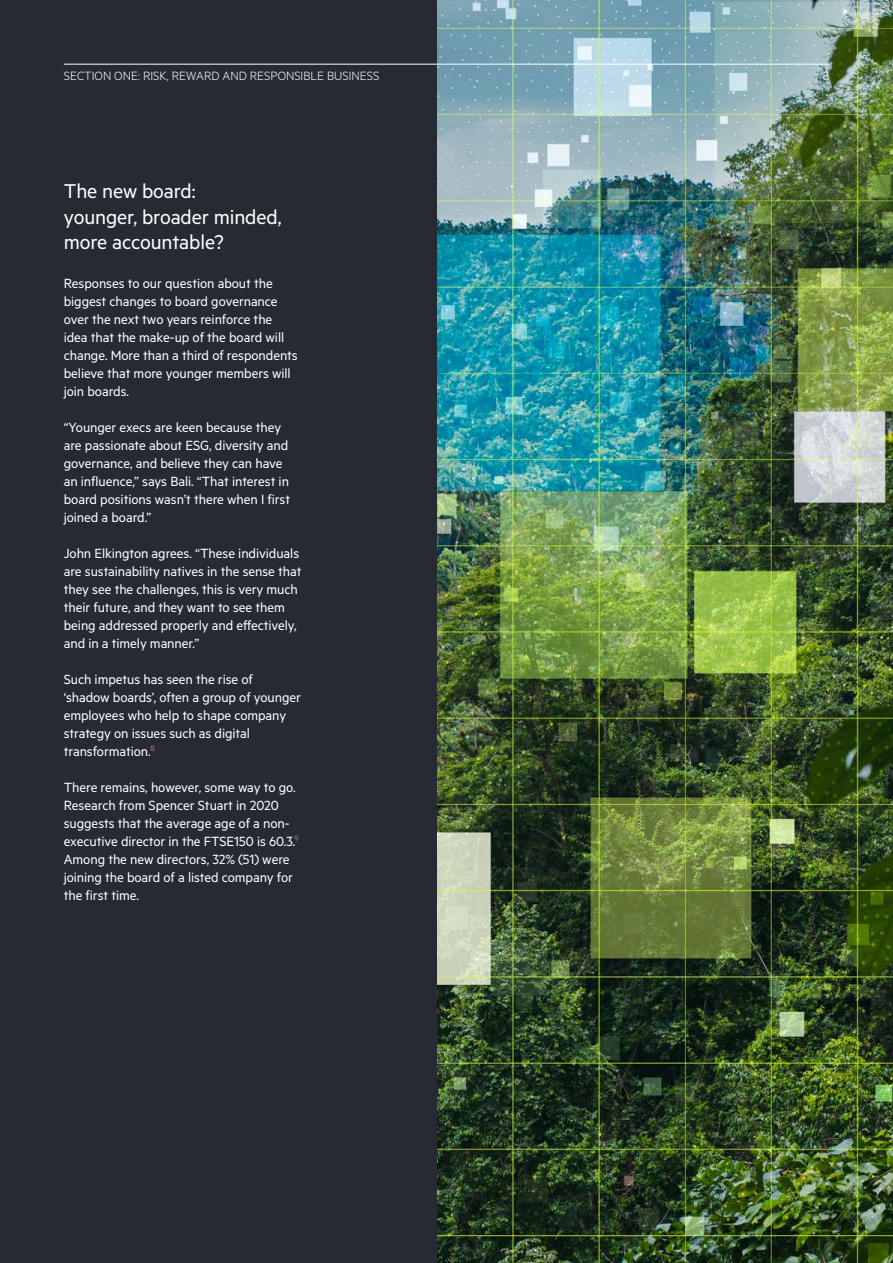
<style>
.page{position:relative;width:893px;height:1263px;background:#262a33}
.page>*{position:absolute;margin:0;border:0;box-sizing:border-box;transform-origin:0 0}
.t1{font:22.5px/25.5px "Metric";letter-spacing:-.005em;color:#fff}
.t2{font:15px/18px "Metric";letter-spacing:-.005em;color:#fff}
.t3{font:300 13.5px "Metric";color:#fff}
</style>
<div class="page">
<img style="left:438px;top:0;width:455px;height:1263px">
<hr style="left:64px;top:64px;width:765px;height:1px;background:#fff">
<p class="t3" style="left:64px;top:68px;width:317px">SECTION ONE: RISK, REWARD AND RESPONSIBLE BUSINESS</p>
<p class="t3" style="left:823px;top:68px;width:8px">8</p>
<h1 class="t1" style="left:64px;top:178px;width:219px">The new board:<br>younger, broader minded, more accountable?</h1>
<p class="t2" style="left:64px;top:274px;width:236px">Responses to our question about the biggest changes to board governance over the next two years reinforce the idea that the make-up of the board will change. More than a third of respondents believe that more younger members will join boards.</p>
<p class="t2" style="left:64px;top:418px;width:228px">“Younger execs are keen because they are passionate about ESG, diversity and governance, and believe they can have an influence,” says Bali. “That interest in board positions wasn’t there when I first joined a board.”</p>
<p class="t2" style="left:64px;top:544px;width:239px">John Elkington agrees. “These individuals are sustainability natives in the sense that they see the challenges, this is very much their future, and they want to see them being addressed properly and effectively, and in a timely manner.”</p>
<p class="t2" style="left:64px;top:670px;width:239px">Such impetus has seen the rise of ‘shadow boards’, often a group of younger employees who help to shape company strategy on issues such as digital transformation.<sup>8</sup></p>
<p class="t2" style="left:64px;top:778px;width:236px">There remains, however, some way to go.<br>Research from Spencer Stuart in 2020 suggests that the average age of a non&shy;executive director in the FTSE150 is 60.3.<sup>9<br></sup>Among the new directors, 32% (51) were joining the board of a listed company for the first time.</p>
</div>
